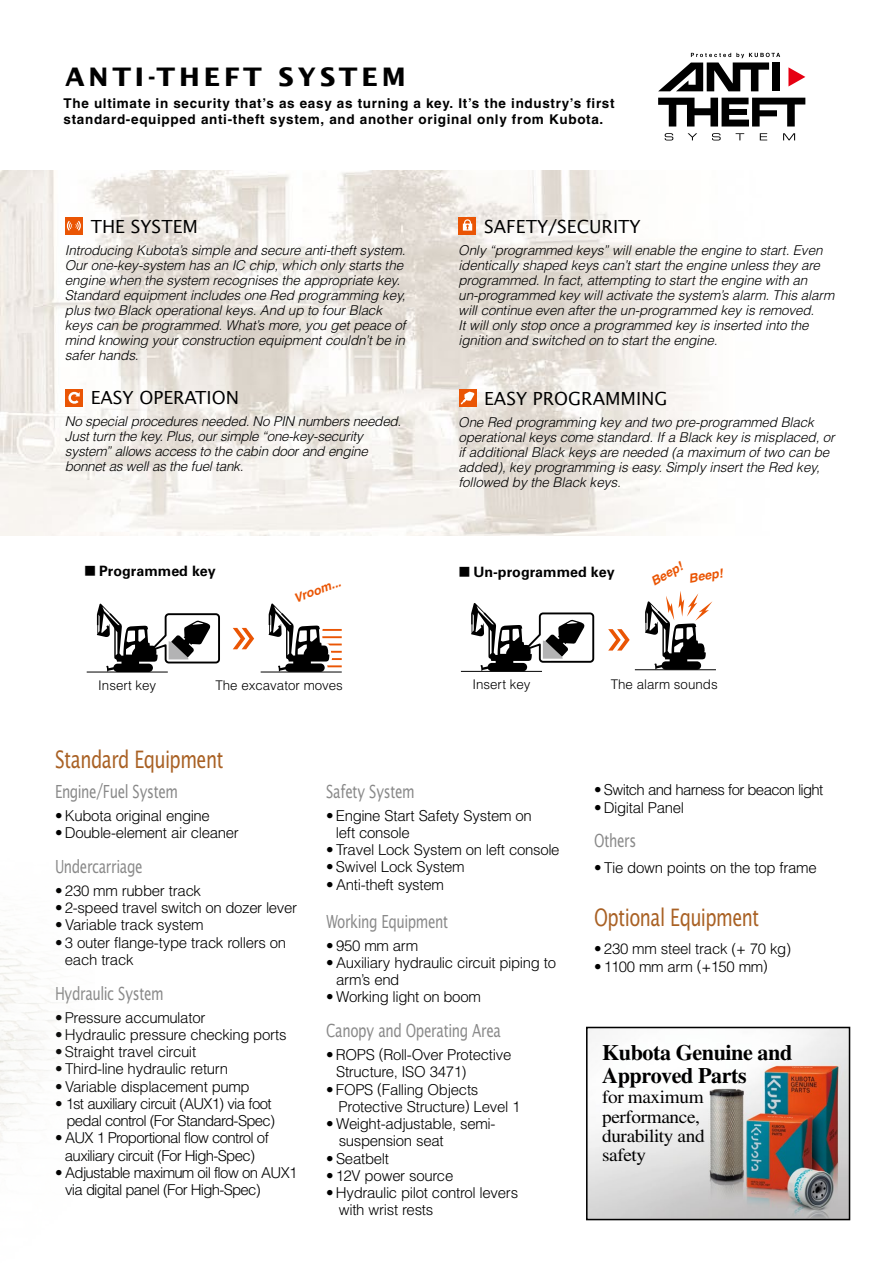
<style>
.page{position:relative;width:893px;height:1263px;background:#fff}
.page>*{position:absolute;margin:0;border:0;box-sizing:border-box;transform-origin:0 0}
.t1{font:700 25.5px "Lucida Sans";letter-spacing:.15em;color:#000}
.t2{font:24px "Lucida Sans";letter-spacing:-.03em;color:#a96124;scale:.75 1}
.t3{font:700 22.05px/22.5px "Times";letter-spacing:-.02em;color:#000}
.t4{font:18.3px/19.2px "Times";letter-spacing:-.02em;color:#000;scale:1.05 1}
.t5{font:18px "Lucida Sans";letter-spacing:-.025em;color:#898989;scale:.75 1}
.t6{font:18px "Lucida Sans";color:#000}
.t7{font:300 15px/17.2px "Helvetica";letter-spacing:-.025em;color:#000}
.t8{font:300 15px/17.2px "Helvetica";letter-spacing:-.045em;color:#000;text-align:right}
.t9{font:700 14.25px "Univers";color:#000}
.t10{font:italic 300 13.5px/15px "Helvetica";letter-spacing:-.01em;color:#000}
.t11{font:700 13.5px/15.8px "Helvetica";letter-spacing:.05em;color:#000}
.t12{font:300 13.35px "Helvetica";color:#000}
.t13{font:italic 700 12.45px "Helvetica";color:#ea5504}
.s1{font-family:"Ryumin";font-weight:300;font-size:11.4px}
</style>
<div class="page">
<img style="left:0;top:170px;width:705px;height:366px">
<svg style="left:665px;top:133px;width:8px;height:7px"></svg>
<svg style="left:688px;top:133px;width:9px;height:7px"></svg>
<svg style="left:712px;top:133px;width:9px;height:7px"></svg>
<svg style="left:736px;top:133px;width:8px;height:7px"></svg>
<svg style="left:760px;top:133px;width:7px;height:7px"></svg>
<svg style="left:783px;top:133px;width:12px;height:7px"></svg>
<svg style="left:658px;top:98px;width:147px;height:29px"></svg>
<svg style="left:788px;top:67px;width:17px;height:19px"></svg>
<svg style="left:658px;top:53px;width:122px;height:38px"></svg>
<div style="left:65px;top:217px;width:18px;height:17px;background:#ea5504"></div>
<svg style="left:67px;top:221px;width:14px;height:10px"></svg>
<div style="left:65px;top:389px;width:18px;height:17px;background:#ea5504"></div>
<svg style="left:71px;top:391px;width:9px;height:13px"></svg>
<div style="left:459px;top:217px;width:17px;height:17px;background:#ea5504"></div>
<svg style="left:463px;top:219px;width:9px;height:12px"></svg>
<div style="left:459px;top:389px;width:17px;height:17px;background:#ea5504"></div>
<svg style="left:461px;top:392px;width:14px;height:12px"></svg>
<svg style="left:97px;top:603px;width:123px;height:68px"></svg>
<hr style="left:87px;top:671px;width:81px;height:1px;background:#000">
<hr style="left:321px;top:665px;width:21px;height:2px;background:#ea5504">
<hr style="left:321px;top:658px;width:21px;height:2px;background:#ea5504">
<hr style="left:321px;top:651px;width:21px;height:2px;background:#ea5504">
<hr style="left:321px;top:643px;width:21px;height:2px;background:#ea5504">
<hr style="left:321px;top:636px;width:21px;height:2px;background:#ea5504">
<hr style="left:321px;top:629px;width:21px;height:2px;background:#ea5504">
<svg style="left:233px;top:603px;width:102px;height:70px"></svg>
<hr style="left:261px;top:671px;width:81px;height:1px;background:#000">
<svg style="left:645px;top:591px;width:67px;height:78px"></svg>
<svg style="left:608px;top:629px;width:22px;height:21px"></svg>
<svg style="left:471px;top:603px;width:124px;height:68px"></svg>
<hr style="left:461px;top:671px;width:81px;height:1px;background:#000">
<hr style="left:635px;top:669px;width:81px;height:1px;background:#000">
<img style="left:0;top:369px;width:71px;height:791px">
<img style="left:589px;top:1030px;width:258px;height:187px">
<div style="left:586px;top:1027px;width:264px;height:193px;border:2px solid #000"></div>
<h1 class="t1" style="left:65px;top:61px;width:342px">ANTI-THEFT SYSTEM</h1>
<p class="t11" style="left:64px;top:95px;width:553px">The ultimate in security that’s as easy as turning a key. It’s the industry’s first standard-equipped anti-theft system, and another original only from Kubota.</p>
<h3 class="t6" style="left:91px;top:216px;width:109px">THE SYSTEM</h3>
<p class="t10" style="left:65px;top:242px;width:342px">Introducing Kubota’s simple and secure anti-theft system.<br>Our one-key-system has an IC chip, which only starts the engine when the system recognises the appropriate key.<br>Standard equipment includes one Red programming key, plus two Black operational keys. And up to four Black keys can be programmed. What’s more, you get peace of mind knowing your construction equipment couldn’t be in safer hands.</p>
<h3 class="t6" style="left:91px;top:387px;width:150px">EASY OPERATION</h3>
<p class="t10" style="left:65px;top:413px;width:338px">No special procedures needed. No PIN numbers needed.<br>Just turn the key. Plus, our simple “one-key-security system” allows access to the cabin door and engine bonnet as well as the fuel tank.</p>
<h3 class="t6" style="left:484px;top:216px;width:158px">SAFETY/SECURITY</h3>
<p class="t10" style="left:458px;top:242px;width:378px">Only “programmed keys” will enable the engine to start. Even identically shaped keys can’t start the engine unless they are programmed. In fact, attempting to start the engine with an un-programmed key will activate the system’s alarm. This alarm will continue even after the un-programmed key is removed.<br>It will only stop once a programmed key is inserted into the ignition and switched on to start the engine.</p>
<h3 class="t6" style="left:484px;top:388px;width:185px">EASY PROGRAMMING</h3>
<p class="t10" style="left:458px;top:414px;width:378px">One Red programming key and two pre-programmed Black operational keys come standard. If a Black key is misplaced, or if additional Black keys are needed (a maximum of two can be added), key programming is easy. Simply insert the Red key, followed by the Black keys.</p>
<p class="t9" style="left:128px;top:562px;width:133px"><span class="s1">■</span> Programmed key</p>
<p class="t9" style="left:85px;top:562px;width:133px"><span class="s1">■</span> Programmed key</p>
<p class="t13" style="left:292px;top:591px;width:50px;rotate:-20deg">Vroom...</p>
<p class="t9" style="left:459px;top:564px;width:157px"><span class="s1">■</span> Un-programmed key</p>
<p class="t9" style="left:416px;top:564px;width:157px"><span class="s1">■</span> Un-programmed key</p>
<p class="t13" style="left:648px;top:576px;width:36px;rotate:-30deg">Beep!</p>
<p class="t13" style="left:687px;top:571px;width:36px;rotate:-10deg">Beep!</p>
<p class="t13" style="left:644px;top:572px;width:36px;rotate:-10deg">Beep!</p>
<p class="t12" style="left:259px;top:676px;width:129px">The excavator moves</p>
<p class="t12" style="left:98px;top:677px;width:60px">Insert key</p>
<p class="t12" style="left:215px;top:677px;width:129px">The excavator moves</p>
<h2 class="t2" style="left:55px;top:744px;width:226px">Standard Equipment</h2>
<p class="t12" style="left:472px;top:676px;width:60px">Insert key</p>
<p class="t12" style="left:611px;top:676px;width:108px">The alarm sounds</p>
<p class="t12" style="left:568px;top:677px;width:108px">The alarm sounds</p>
<h3 class="t5" style="left:55px;top:780px;width:166px">Engine/Fuel System</h3>
<p class="t7" style="left:55px;top:806px;width:156px">• Kubota original engine</p>
<p class="t7" style="left:55px;top:824px;width:185px">• Double-element air cleaner</p>
<h3 class="t5" style="left:55px;top:855px;width:118px">Undercarriage</h3>
<p class="t7" style="left:55px;top:881px;width:148px">• 230 mm rubber track</p>
<p class="t7" style="left:55px;top:899px;width:244px">• 2-speed travel switch on dozer lever</p>
<p class="t7" style="left:55px;top:916px;width:150px">• Variable track system</p>
<p class="t7" style="left:65px;top:933px;width:223px;text-indent:-10px">• 3 outer flange-type track rollers on each track</p>
<h3 class="t5" style="left:55px;top:982px;width:147px">Hydraulic System</h3>
<p class="t7" style="left:55px;top:1008px;width:152px">• Pressure accumulator</p>
<p class="t7" style="left:55px;top:1025px;width:233px">• Hydraulic pressure checking ports</p>
<p class="t7" style="left:55px;top:1043px;width:143px">• Straight travel circuit</p>
<p class="t7" style="left:55px;top:1060px;width:175px">• Third-line hydraulic return</p>
<p class="t7" style="left:55px;top:1077px;width:196px">• Variable displacement pump</p>
<p class="t8" style="left:55px;top:1094px;width:222px">• 1st auxiliary circuit (AUX1) via foot pedal control (For Standard-Spec)</p>
<p class="t8" style="left:55px;top:1129px;width:215px;text-align:center">• AUX 1 Proportional flow control of auxiliary circuit (For High-Spec)</p>
<p class="t8" style="left:65px;top:1163px;width:234px;text-align:left;text-indent:-10px">• Adjustable maximum oil flow on AUX1 via digital panel (For High-Spec)</p>
<h3 class="t5" style="left:326px;top:780px;width:120px">Safety System</h3>
<p class="t7" style="left:336px;top:806px;width:197px;text-indent:-10px">• Engine Start Safety System on left console</p>
<p class="t7" style="left:326px;top:841px;width:235px">• Travel Lock System on left console</p>
<p class="t7" style="left:326px;top:858px;width:140px">• Swivel Lock System</p>
<p class="t7" style="left:326px;top:875px;width:119px">• Anti-theft system</p>
<h3 class="t5" style="left:326px;top:910px;width:164px">Working Equipment</h3>
<p class="t7" style="left:326px;top:936px;width:94px">• 950 mm arm</p>
<p class="t7" style="left:336px;top:953px;width:221px;text-indent:-10px">• Auxiliary hydraulic circuit piping to arm’s end</p>
<p class="t7" style="left:326px;top:988px;width:156px">• Working light on boom</p>
<h3 class="t5" style="left:326px;top:1019px;width:235px">Canopy and Operating Area</h3>
<p class="t7" style="left:336px;top:1046px;width:177px;text-indent:-10px">• ROPS (Roll-Over Protective<br>Structure, ISO 3471)</p>
<p class="t7" style="left:339px;top:1080px;width:183px;text-indent:-12px">• FOPS (Falling Objects<br>Protective Structure) Level 1</p>
<p class="t7" style="left:339px;top:1115px;width:158px;text-indent:-13px">• Weight-adjustable, semi&shy;suspension seat</p>
<p class="t7" style="left:326px;top:1149px;width:64px">• Seatbelt</p>
<p class="t7" style="left:326px;top:1166px;width:129px">• 12V power source</p>
<p class="t7" style="left:339px;top:1184px;width:181px;text-indent:-13px">• Hydraulic pilot control levers with wrist rests</p>
<p class="t8" style="left:594px;top:781px;width:231px">• Switch and harness for beacon light</p>
<p class="t7" style="left:594px;top:798px;width:92px">• Digital Panel</p>
<h3 class="t5" style="left:594px;top:830px;width:58px">Others</h3>
<p class="t7" style="left:594px;top:858px;width:224px">• Tie down points on the top frame</p>
<h2 class="t2" style="left:594px;top:903px;width:222px">Optional Equipment</h2>
<p class="t7" style="left:594px;top:940px;width:198px">• 230 mm steel track (+ 70 kg)</p>
<p class="t7" style="left:594px;top:957px;width:175px">• 1100 mm arm (+150 mm)</p>
<h3 class="t3" style="left:602px;top:1041px;width:192px">Kubota Genuine and<br>Approved Parts</h3>
<h3 class="t4" style="left:602px;top:1087px;width:99px">for maximum performance, durability and safety</h3>
</div>
